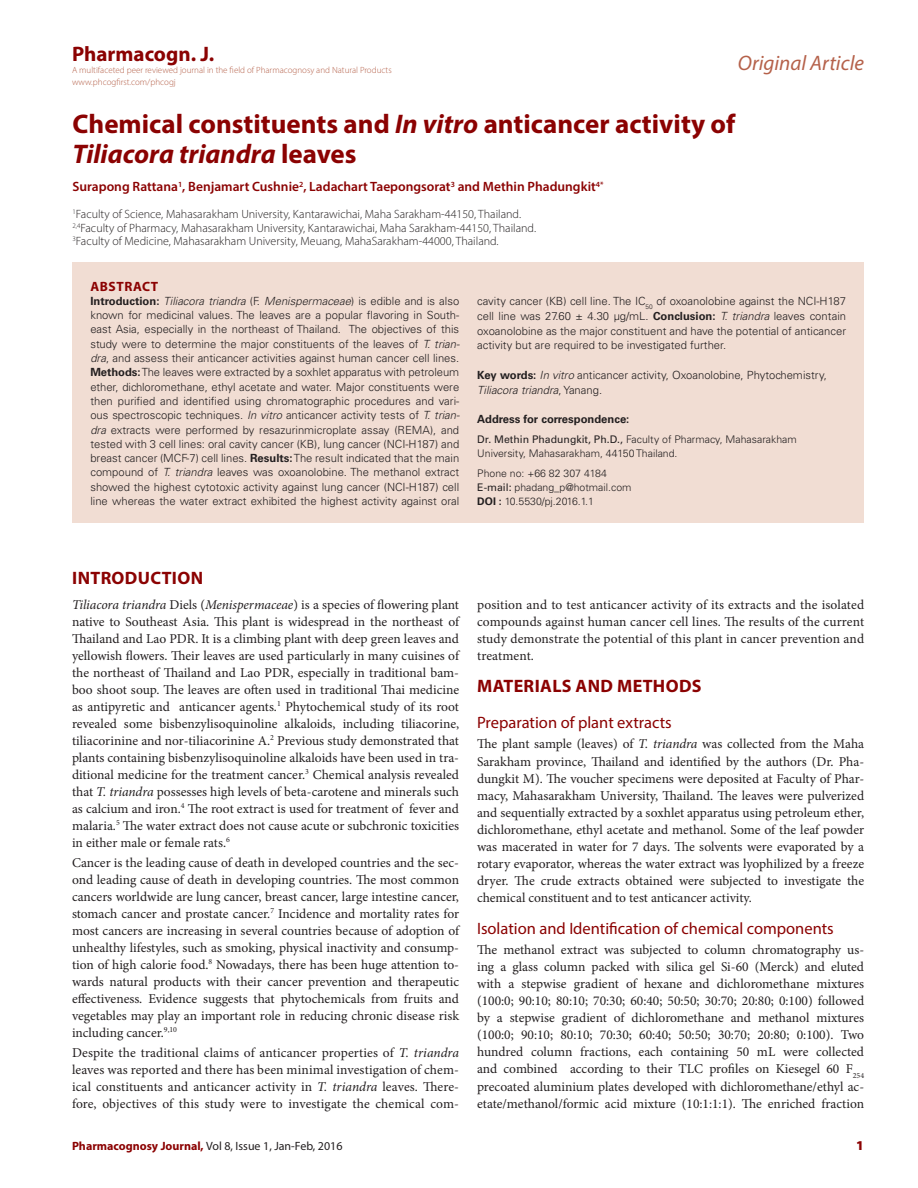
<style>
.page{position:relative;width:918px;height:1188px;background:#fff}
.page>*{position:absolute;margin:0;border:0;box-sizing:border-box;transform-origin:0 0}
.CT{font:700 27px/30px "Myriad Pro";color:#8b0202}
.t1{font:italic 21px "Myriad Pro";color:#b5614a}
.t2{font:700 21px "Myriad Pro";color:#8b0202}
._1_HD{font:700 18px "Myriad Pro";letter-spacing:.02em;color:#8b0202}
._2_HD{font:16.5px "Myriad Pro";color:#8b0202}
.TXT{font:13.5px/17px "Minion Pro";color:#231f20;text-align:justify}
.CA{font:600 13.5px "Myriad Pro";color:#8b0202}
.ABS_HD{font:700 13.5px "Myriad Pro";letter-spacing:.04em;color:#8b0202}
.RRH{font:900 13.5px "Myriad Pro";color:#8b0202}
.CA_Aff{font:300 12px "Myriad Pro";color:#231f20}
.RRH-2{font:12px "Myriad Pro";color:#231f20}
.ABS_TXT{font:300 11.25px/14.2px "Univers LT Std";color:#231f20;text-align:justify}
.ABS_TXT-2{font:700 11.25px "Univers LT Std";color:#231f20}
.ABS_TXT-3{font:300 10.5px/14px "Univers LT Std";color:#231f20}
.ABS_AU_ADD{font:300 10.5px "Univers LT Std";color:#231f20}
.t3{font:300 9px/12px "Myriad Pro";color:#b5614a}
.s1{font-style:italic}
.s2{font-weight:700}
.s3{font-weight:400}
.s4{font-weight:700;color:#8b0202}
</style>
<div class="page">
<div style="left:72px;top:262px;width:792px;height:261px;background:#f1ddd3"></div>
<h2 class="t2" style="left:72px;top:40px;width:144px">Pharmacogn. J.</h2>
<p class="t3" style="left:72px;top:64px;width:321px">A multifaceted peer reviewed journal in the field of Pharmacognosy and Natural Products www.phcogfirst.com/phcogj</p>
<h2 class="t1" style="left:738px;top:50px;width:128px">Original Article</h2>
<p class="CT" style="left:73px;top:108px;width:664px">Chemical constituents and <span class="s1">In vitro</span> anticancer activity of<br><span class="s1">Tiliacora triandra</span> leaves</p>
<p class="CA" style="left:73px;top:178px;width:533px">Surapong Rattana<sup>1</sup>, Benjamart Cushnie<sup>2</sup>, Ladachart Taepongsorat<sup>3</sup> and Methin Phadungkit<sup>4*</sup></p>
<p class="CA_Aff" style="left:73px;top:207px;width:450px"><sup>1</sup>Faculty of Science, Mahasarakham University, Kantarawichai, Maha Sarakham-44150, Thailand.</p>
<p class="CA_Aff" style="left:73px;top:220px;width:465px"><sup>2,4</sup>Faculty of Pharmacy, Mahasarakham University, Kantarawichai, Maha Sarakham-44150, Thailand.</p>
<p class="CA_Aff" style="left:73px;top:234px;width:428px"><sup>3</sup>Faculty of Medicine, Mahasarakham University, Meuang, MahaSarakham-44000, Thailand.</p>
<p class="ABS_HD" style="left:91px;top:277px;width:69px">ABSTRACT</p>
<p class="ABS_TXT" style="left:90px;top:294px;width:371px"><span class="s2">Introduction:</span> <span class="s1">Tiliacora triandra</span> (F. <span class="s1">Menispermaceae</span>) is edible and is also known for medicinal values. The leaves are a popular flavoring in South&shy;east Asia, especially in the northeast of Thailand. The objectives of this study were to determine the major constituents of the leaves of <span class="s1">T. trian&shy;dra</span>, and assess their anticancer activities against human cancer cell lines.<br><span class="s2">Methods:</span> The leaves were extracted by a soxhlet apparatus with petroleum ether, dichloromethane, ethyl acetate and water. Major constituents were then purified and identified using chromatographic procedures and vari&shy;ous spectroscopic techniques. <span class="s1">In vitro</span> anticancer activity tests of <span class="s1">T. trian&shy;dra</span> extracts were performed by resazurinmicroplate assay (REMA), and tested with 3 cell lines: oral cavity cancer (KB), lung cancer (NCI-H187) and breast cancer (MCF-7) cell lines. <span class="s2">Results:</span> The result indicated that the main compound of <span class="s1">T. triandra</span> leaves was oxoanolobine. The methanol extract showed the highest cytotoxic activity against lung cancer (NCI-H187) cell line whereas the water extract exhibited the highest activity against oral</p>
<p class="ABS_TXT" style="left:477px;top:294px;width:370px;line-height:14.7px">cavity cancer (KB) cell line. The IC<sub>50</sub> of oxoanolobine against the NCI-H187 cell line was 27.60 ± 4.30 µg/mL. <span class="s2">Conclusion:</span> <span class="s1">T. triandra</span> leaves contain oxoanolobine as the major constituent and have the potential of anticancer activity but are required to be investigated further.</p>
<p class="ABS_TXT" style="left:477px;top:368px;width:351px;line-height:14.7px"><span class="s2">Key words:</span> <span class="s1">In vitro</span> anticancer activity, Oxoanolobine, Phytochemistry,<br><span class="s1">Tiliacora triandra</span>, Yanang.</p>
<p class="ABS_TXT-2" style="left:477px;top:413px;width:154px">Address for correspondence:</p>
<p class="ABS_TXT-3" style="left:477px;top:432px;width:321px"><span class="s3">Dr. Methin Phadungkit, Ph.D.,</span> Faculty of Pharmacy, Mahasarakham<br>University, Mahasarakham, 44150 Thailand.</p>
<p class="ABS_TXT-3" style="left:477px;top:466px;width:131px">Phone no: +66 82 307 4184</p>
<p class="ABS_AU_ADD" style="left:477px;top:481px;width:156px"><span class="s3">E-mail:</span> phadang_p@hotmail.com</p>
<p class="ABS_AU_ADD" style="left:477px;top:495px;width:118px"><span class="s2">DOI :</span> 10.5530/pj.2016.1.1</p>
<p class="_1_HD" style="left:72px;top:567px;width:132px">INTRODUCTION</p>
<p class="TXT" style="left:72px;top:596px;width:389px"><span class="s1">Tiliacora triandra</span> Diels (<span class="s1">Menispermaceae</span>) is a species of flowering plant native to Southeast Asia. This plant is widespread in the northeast of Thailand and Lao PDR. It is a climbing plant with deep green leaves and yellowish flowers. Their leaves are used particularly in many cuisines of the northeast of Thailand and Lao PDR, especially in traditional bam&shy;boo shoot soup. The leaves are often used in traditional Thai medicine as antipyretic and anticancer agents.<sup>1</sup> Phytochemical study of its root revealed some bisbenzylisoquinoline alkaloids, including tiliacorine, tiliacorinine and nor-tiliacorinine A.<sup>2</sup> Previous study demonstrated that plants containing bisbenzylisoquinoline alkaloids have been used in tra&shy;ditional medicine for the treatment cancer.<sup>3</sup> Chemical analysis revealed that <span class="s1">T. triandra</span> possesses high levels of beta-carotene and minerals such as calcium and iron.<sup>4</sup> The root extract is used for treatment of fever and malaria.<sup>5</sup> The water extract does not cause acute or subchronic toxicities in either male or female rats.<sup>6</sup></p>
<p class="TXT" style="left:72px;top:854px;width:389px">Cancer is the leading cause of death in developed countries and the sec&shy;ond leading cause of death in developing countries. The most common cancers worldwide are lung cancer, breast cancer, large intestine cancer, stomach cancer and prostate cancer.<sup>7</sup> Incidence and mortality rates for most cancers are increasing in several countries because of adoption of unhealthy lifestyles, such as smoking, physical inactivity and consump&shy;tion of high calorie food.<sup>8</sup> Nowadays, there has been huge attention to&shy;wards natural products with their cancer prevention and therapeutic effectiveness. Evidence suggests that phytochemicals from fruits and vegetables may play an important role in reducing chronic disease risk including cancer.<sup>9,10</sup></p>
<p class="TXT" style="left:72px;top:1044px;width:389px">Despite the traditional claims of anticancer properties of <span class="s1">T. triandra </span>leaves was reported and there has been minimal investigation of chem&shy;ical constituents and anticancer activity in <span class="s1">T. triandra</span> leaves. There&shy;fore, objectives of this study were to investigate the chemical com-</p>
<p class="TXT" style="left:477px;top:596px;width:389px">position and to test anticancer activity of its extracts and the isolated compounds against human cancer cell lines. The results of the current study demonstrate the potential of this plant in cancer prevention and treatment.</p>
<p class="_1_HD" style="left:477px;top:674px;width:226px">MATERIALS AND METHODS</p>
<p class="_2_HD" style="left:477px;top:713px;width:196px">Preparation of plant extracts</p>
<p class="TXT" style="left:477px;top:736px;width:389px">The plant sample (leaves) of <span class="s1">T. triandra</span> was collected from the Maha Sarakham province, Thailand and identified by the authors (Dr. Pha&shy;dungkit M). The voucher specimens were deposited at Faculty of Phar&shy;macy, Mahasarakham University, Thailand. The leaves were pulverized and sequentially extracted by a soxhlet apparatus using petroleum ether, dichloromethane, ethyl acetate and methanol. Some of the leaf powder was macerated in water for 7 days. The solvents were evaporated by a rotary evaporator, whereas the water extract was lyophilized by a freeze dryer. The crude extracts obtained were subjected to investigate the chemical constituent and to test anticancer activity.</p>
<p class="_2_HD" style="left:477px;top:918px;width:358px">Isolation and Identification of chemical components</p>
<p class="TXT" style="left:477px;top:941px;width:389px">The methanol extract was subjected to column chromatography us&shy;ing a glass column packed with silica gel Si-60 (Merck) and eluted with a stepwise gradient of hexane and dichloromethane mixtures (100:0; 90:10; 80:10; 70:30; 60:40; 50:50; 30:70; 20:80; 0:100) followed by a stepwise gradient of dichloromethane and methanol mixtures (100:0; 90:10; 80:10; 70:30; 60:40; 50:50; 30:70; 20:80; 0:100). Two hundred column fractions, each containing 50 mL were collected and combined according to their TLC profiles on Kiesegel 60 F<sub>254 </sub>precoated aluminium plates developed with dichloromethane/ethyl ac&shy;etate/methanol/formic acid mixture (10:1:1:1). The enriched fraction</p>
<p class="RRH-2" style="left:72px;top:1138px;width:272px"><span class="s4">Pharmacognosy Journal,</span> Vol 8, Issue 1, Jan-Feb, 2016</p>
<p class="RRH" style="left:856px;top:1136px;width:9px">1</p>
</div>
